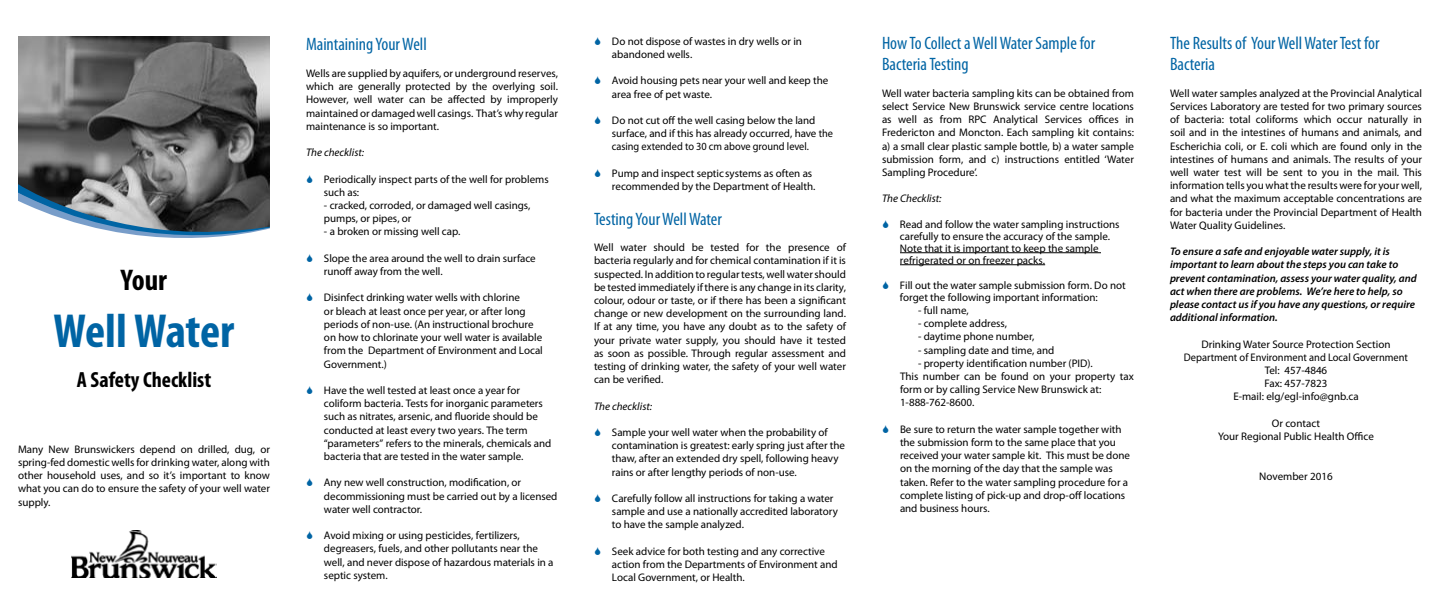
<style>
.page{position:relative;width:1440px;height:612px;background:#fff}
.page>*{position:absolute;margin:0;border:0;box-sizing:border-box;transform-origin:0 0}
.t1{font:700 condensed 48px "Myriad Pro";letter-spacing:-.005em;color:#0064a4}
.t2{font:700 condensed 30px "Myriad Pro";color:#000}
.t3{font:700 condensed 22px "Myriad Pro";color:#000}
.t4{font:condensed 18px/21.6px "Myriad Pro";color:#0064a4}
.t5{font:11px/13.2px "Myriad Pro";letter-spacing:-.005em;color:#000}
.t6{font:italic 600 11px/13.2px "Myriad Pro";color:#000}
.t7{font:italic 11px "Myriad Pro";color:#000}
</style>
<div class="page">
<hr style="left:900px;top:252px;width:201px;height:1px;background:#000">
<hr style="left:900px;top:264px;width:145px;height:1px;background:#000">
<img style="left:18px;top:36px;width:252px;height:148px">
<svg style="left:18px;top:184px;width:252px;height:54px"></svg>
<img style="left:71px;top:530px;width:146px;height:48px">
<h2 class="t2" style="left:121px;top:261px;width:48px">Your</h2>
<h1 class="t1" style="left:54px;top:301px;width:182px">Well Water</h1>
<h3 class="t3" style="left:77px;top:366px;width:136px">A Safety Checklist</h3>
<p class="t5" style="left:18px;top:442px;width:254px;text-align:justify">Many New Brunswickers depend on drilled, dug, or spring-fed domestic wells for drinking water, along with other household uses, and so it’s important to know what you can do to ensure the safety of your well water supply.</p>
<h3 class="t4" style="left:306px;top:33px;width:122px">Maintaining Your Well</h3>
<p class="t5" style="left:306px;top:67px;width:254px;text-align:justify">Wells are supplied by aquifers, or underground reserves, which are generally protected by the overlying soil.<br>However, well water can be affected by improperly maintained or damaged well casings. That’s why regular maintenance is so important.</p>
<p class="t7" style="left:306px;top:146px;width:60px">The checklist:</p>
<p class="t5" style="left:324px;top:172px;width:226px">Periodically inspect parts of the well for problems such as:</p>
<p class="t5" style="left:324px;top:199px;width:208px">- cracked, corroded, or damaged well casings, pumps, or pipes, or</p>
<p class="t5" style="left:324px;top:225px;width:138px">- a broken or missing well cap.</p>
<p class="t5" style="left:324px;top:251px;width:213px">Slope the area around the well to drain surface runoff away from the well.</p>
<p class="t5" style="left:324px;top:291px;width:220px">Disinfect drinking water wells with chlorine<br>or bleach at least once per year, or after long periods of non-use. (An instructional brochure on how to chlorinate your well water is available from the Department of Environment and Local Government.)</p>
<p class="t5" style="left:324px;top:383px;width:229px">Have the well tested at least once a year for coliform bacteria. Tests for inorganic parameters such as nitrates, arsenic, and fluoride should be conducted at least every two years. The term “parameters” refers to the minerals, chemicals and bacteria that are tested in the water sample.</p>
<p class="t5" style="left:324px;top:476px;width:235px">Any new well construction, modification, or decommissioning must be carried out by a licensed water well contractor.</p>
<p class="t5" style="left:324px;top:529px;width:231px">Avoid mixing or using pesticides, fertilizers, degreasers, fuels, and other pollutants near the well, and never dispose of hazardous materials in a septic system.</p>
<p class="t5" style="left:612px;top:34px;width:192px">Do not dispose of wastes in dry wells or in abandoned wells.</p>
<p class="t5" style="left:612px;top:74px;width:218px">Avoid housing pets near your well and keep the area free of pet waste.</p>
<p class="t5" style="left:612px;top:114px;width:223px">Do not cut off the well casing below the land surface, and if this has already occurred, have the casing extended to 30 cm above ground level.</p>
<p class="t5" style="left:612px;top:166px;width:205px">Pump and inspect septic systems as often as recommended by the Department of Health.</p>
<h3 class="t4" style="left:594px;top:208px;width:129px">Testing Your Well Water</h3>
<p class="t5" style="left:594px;top:241px;width:254px;text-align:justify">Well water should be tested for the presence of bacteria regularly and for chemical contamination if it is suspected. In addition to regular tests, well water should be tested immediately if there is any change in its clarity, colour, odour or taste, or if there has been a significant change or new development on the surrounding land.<br>If at any time, you have any doubt as to the safety of your private water supply, you should have it tested as soon as possible. Through regular assessment and testing of drinking water, the safety of your well water can be verified.</p>
<p class="t7" style="left:594px;top:399px;width:60px">The checklist:</p>
<p class="t5" style="left:612px;top:426px;width:235px">Sample your well water when the probability of contamination is greatest: early spring just after the thaw, after an extended dry spell, following heavy rains or after lengthy periods of non-use.</p>
<p class="t5" style="left:612px;top:492px;width:227px">Carefully follow all instructions for taking a water sample and use a nationally accredited laboratory to have the sample analyzed.</p>
<p class="t5" style="left:612px;top:544px;width:227px">Seek advice for both testing and any corrective action from the Departments of Environment and<br>Local Government, or Health.</p>
<h3 class="t4" style="left:882px;top:32px;width:215px">How To Collect a Well Water Sample for<br>Bacteria Testing</h3>
<p class="t5" style="left:882px;top:86px;width:254px;text-align:justify">Well water bacteria sampling kits can be obtained from select Service New Brunswick service centre locations as well as from RPC Analytical Services offices in Fredericton and Moncton. Each sampling kit contains: a) a small clear plastic sample bottle, b) a water sample submission form, and c) instructions entitled ‘Water Sampling Procedure’.</p>
<p class="t7" style="left:882px;top:192px;width:61px">The Checklist:</p>
<p class="t5" style="left:900px;top:218px;width:221px;line-height:12px">Read and follow the water sampling instructions carefully to ensure the accuracy of the sample.<br>Note that it is important to keep the sample refrigerated or on freezer packs.</p>
<p class="t5" style="left:900px;top:279px;width:227px;line-height:12px">Fill out the water sample submission form. Do not forget the following important information:</p>
<p class="t5" style="left:918px;top:304px;width:52px">- full name,</p>
<p class="t5" style="left:918px;top:317px;width:91px">- complete address,</p>
<p class="t5" style="left:918px;top:330px;width:118px">- daytime phone number,</p>
<p class="t5" style="left:918px;top:343px;width:138px">- sampling date and time, and</p>
<p class="t5" style="left:900px;top:356px;width:235px;text-indent:18px">- property identification number (PID).<br>This number can be found on your property tax form or by calling Service New Brunswick at:<br>1-888-762-8600.</p>
<p class="t5" style="left:900px;top:422px;width:232px">Be sure to return the water sample together with the submission form to the same place that you received your water sample kit. This must be done on the morning of the day that the sample was taken. Refer to the water sampling procedure for a complete listing of pick-up and drop-off locations and business hours.</p>
<h3 class="t4" style="left:1170px;top:32px;width:211px">The Results of Your Well Water Test for<br>Bacteria</h3>
<p class="t5" style="left:1170px;top:86px;width:254px;text-align:justify">Well water samples analyzed at the Provincial Analytical Services Laboratory are tested for two primary sources of bacteria: total coliforms which occur naturally in soil and in the intestines of humans and animals, and Escherichia coli, or E. coli which are found only in the intestines of humans and animals. The results of your well water test will be sent to you in the mail. This information tells you what the results were for your well, and what the maximum acceptable concentrations are for bacteria under the Provincial Department of Health Water Quality Guidelines.</p>
<p class="t6" style="left:1170px;top:245px;width:248px">To ensure a safe and enjoyable water supply, it is important to learn about the steps you can take to prevent contamination, assess your water quality, and act when there are problems. We’re here to help, so please contact us if you have any questions, or require additional information.</p>
<p class="t5" style="left:1184px;top:337px;width:226px;text-align:center">Drinking Water Source Protection Section<br>Department of Environment and Local Government<br>Tel: 457-4846<br>Fax: 457-7823<br>E-mail: elg/egl-info@gnb.ca</p>
<p class="t5" style="left:1218px;top:416px;width:157px;text-align:center">Or contact<br>Your Regional Public Health Office</p>
<p class="t5" style="left:1259px;top:469px;width:75px">November 2016</p>
</div>
